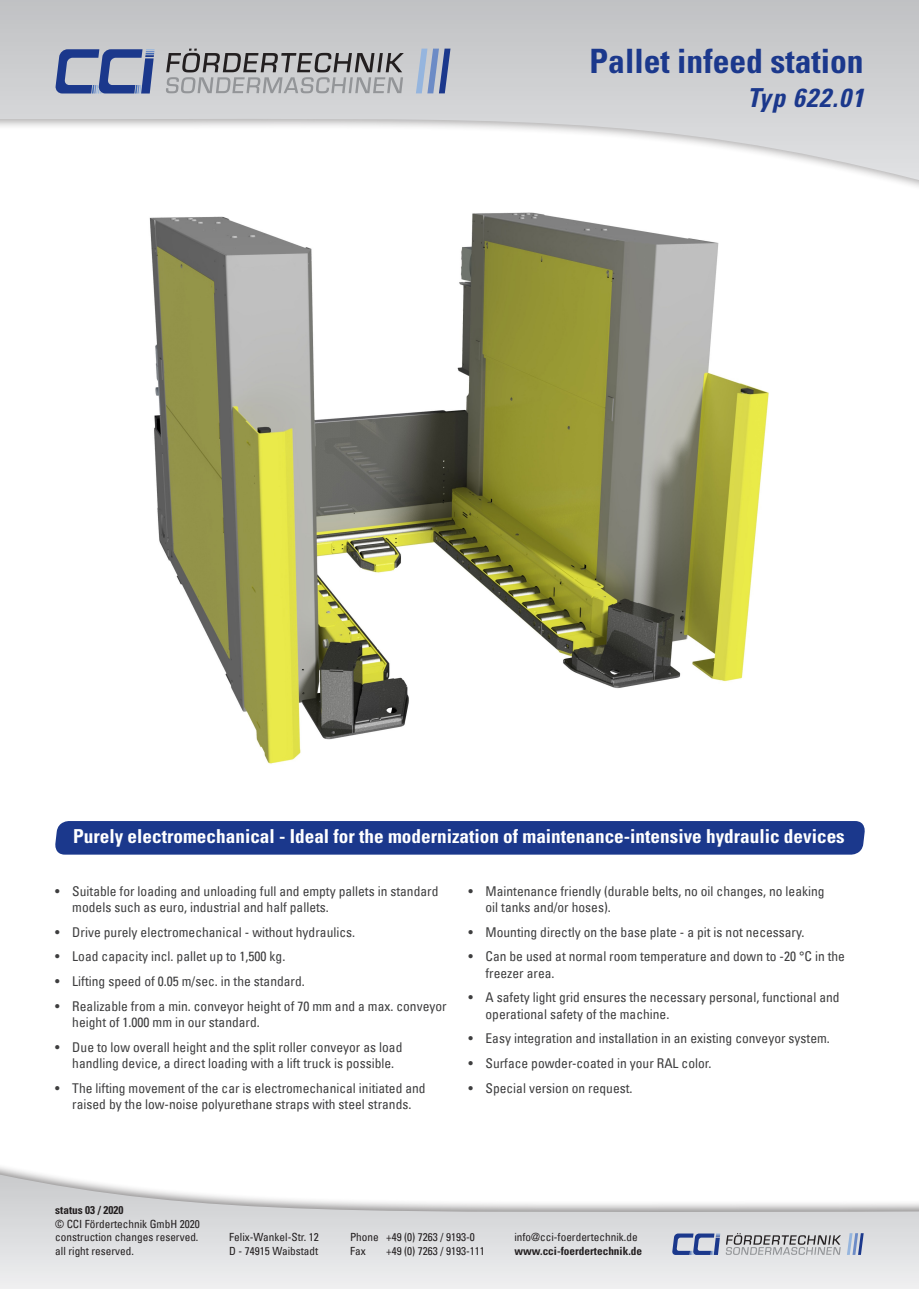
<style>
.page{position:relative;width:919px;height:1289px;background:#fff}
.page>*{position:absolute;margin:0;border:0;box-sizing:border-box;transform-origin:0 0}
.t1{font:700 condensed 33.6px "Univers LT Std";color:#1b388c}
.t2{font:italic 700 condensed 26.1px "Univers LT Std";letter-spacing:.05em;color:#1b388c}
.t3{font:700 condensed 19.2px "Univers LT Std";color:#fff}
.t4{font:condensed 13.5px/16.2px "Univers LT";color:#3e3e3f}
.t5{font:condensed 11.25px/13.5px "Univers LT";color:#231f20}
.t6{font:700 condensed 11.25px "Univers LT Std";color:#231f20}
</style>
<div class="page">
<div style="left:55px;top:821px;width:810px;height:33px;background:#1b388c"></div>
<img style="left:153px;top:276px;width:616px;height:488px">
<div style="left:0;top:0;width:918px;height:276px;background:#231f20;opacity:.37"></div>
<svg style="left:0;top:0;width:918px;height:180px"></svg>
<svg style="left:166px;top:49px;width:238px;height:44px"></svg>
<svg style="left:416px;top:49px;width:34px;height:44px"></svg>
<svg style="left:55px;top:49px;width:100px;height:45px"></svg>
<svg style="left:0;top:1174px;width:918px;height:114px"></svg>
<svg style="left:672px;top:1233px;width:191px;height:22px"></svg>
<h1 class="t1" style="left:589px;top:40px;width:275px">Pallet infeed station</h1>
<h2 class="t2" style="left:747px;top:82px;width:118px">Typ 622.01</h2>
<h3 class="t3" style="left:73px;top:824px;width:773px">Purely electromechanical - Ideal for the modernization of maintenance-intensive hydraulic devices</h3>
<p class="t4" style="left:72px;top:882px;width:367px;text-indent:-17px">• Suitable for loading and unloading full and empty pallets in standard models such as euro, industrial and half pallets.</p>
<p class="t4" style="left:55px;top:923px;width:301px">• Drive purely electromechanical - without hydraulics.</p>
<p class="t4" style="left:55px;top:948px;width:231px">• Load capacity incl. pallet up to 1,500 kg.</p>
<p class="t4" style="left:55px;top:973px;width:251px">• Lifting speed of 0.05 m/sec. in the standard.</p>
<p class="t4" style="left:72px;top:997px;width:376px;text-indent:-17px">• Realizable from a min. conveyor height of 70 mm and a max. conveyor height of 1.000 mm in our standard.</p>
<p class="t4" style="left:72px;top:1038px;width:331px;text-indent:-17px">• Due to low overall height and the split roller conveyor as load handling device, a direct loading with a lift truck is possible.</p>
<p class="t4" style="left:55px;top:1079px;width:372px;text-align:center">• The lifting movement of the car is electromechanical initiated and raised by the low-noise polyurethane straps with steel strands.</p>
<p class="t4" style="left:485px;top:882px;width:340px;text-indent:-17px">• Maintenance friendly (durable belts, no oil changes, no leaking oil tanks and/or hoses).</p>
<p class="t4" style="left:468px;top:923px;width:337px">• Mounting directly on the base plate - a pit is not necessary.</p>
<p class="t4" style="left:485px;top:948px;width:361px;text-indent:-17px">• Can be used at normal room temperature and down to -20 °C in the freezer area.</p>
<p class="t4" style="left:485px;top:989px;width:355px;text-indent:-17px">• A safety light grid ensures the necessary personal, functional and operational safety of the machine.</p>
<p class="t4" style="left:468px;top:1030px;width:363px">• Easy integration and installation in an existing conveyor system.</p>
<p class="t4" style="left:468px;top:1054px;width:244px">• Surface powder-coated in your RAL color.</p>
<p class="t4" style="left:468px;top:1079px;width:165px">• Special version on request.</p>
<p class="t6" style="left:55px;top:1203px;width:70px">status 03 / 2020</p>
<p class="t5" style="left:55px;top:1216px;width:146px;text-align:justify">© CCI Fördertechnik GmbH 2020 construction changes reserved. all right reserved.</p>
<p class="t5" style="left:350px;top:1230px;width:126px">Phone +49 (0) 7263 / 9193-0<br>Fax</p>
<p class="t5" style="left:229px;top:1230px;width:91px">Felix-Wankel-Str. 12<br>D - 74915 Waibstadt</p>
<p class="t5" style="left:514px;top:1230px;width:125px">info@cci-foerdertechnik.de</p>
<p class="t5" style="left:386px;top:1243px;width:100px">+49 (0) 7263 / 9193-111</p>
<p class="t6" style="left:514px;top:1243px;width:129px">www.cci-foerdertechnik.de</p>
</div>
